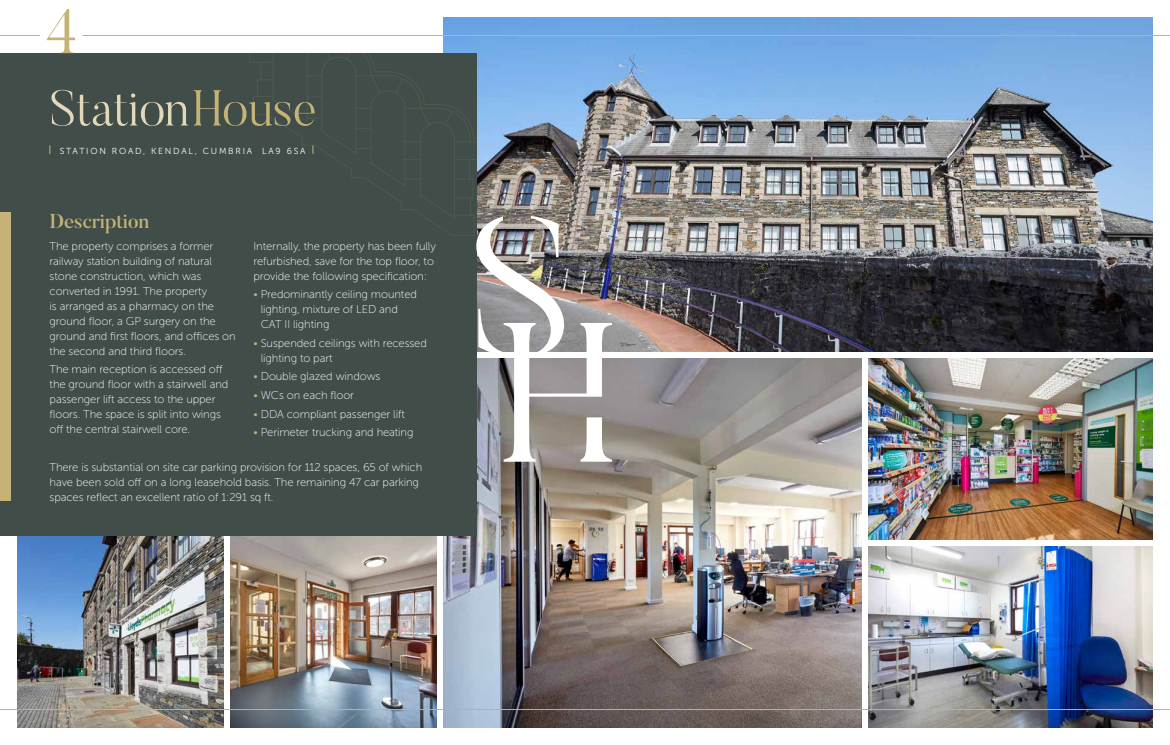
<style>
.page{position:relative;width:1170px;height:745px;background:#fff}
.page>*{position:absolute;margin:0;border:0;box-sizing:border-box;transform-origin:0 0}
.t1{font:300 62.5px "Butler";color:#c5b277}
.t2{font:300 50px "Butler";letter-spacing:-.01em;color:#e3d8b9}
.t3{font:500 20px "Butler";letter-spacing:-.01em;color:#c5b277}
.t4{font:11.25px/15px "Museo Sans 100";letter-spacing:-.01em;color:#fff}
.t5{font:8.75px "Museo Sans 300";letter-spacing:.2em;color:#fff}
.s1{color:#c5b277}
</style>
<div class="page">
<img style="left:443px;top:358px;width:418px;height:368px">
<img style="left:868px;top:358px;width:284px;height:181px">
<img style="left:868px;top:546px;width:284px;height:180px">
<img style="left:18px;top:535px;width:205px;height:191px">
<img style="left:230px;top:535px;width:206px;height:191px">
<img style="left:443px;top:18px;width:709px;height:333px">
<div style="left:0;top:53px;width:476px;height:482px;background:#404d49"></div>
<hr style="left:0;top:708px;width:1169px;height:1px;background:#c5b277">
<svg style="left:249px;top:53px;width:230px;height:182px"></svg>
<div style="left:0;top:213px;width:11px;height:287px;background:#c5b277"></div>
<img style="left:466px;top:216px;width:146px;height:245px">
<hr style="left:0;top:35px;width:40px;height:1px;background:#c5b277">
<hr style="left:82px;top:35px;width:1087px;height:1px;background:#c5b277">
<h1 class="t1" style="left:45px;top:-8px;width:34px">4</h1>
<h2 class="t2" style="left:50px;top:77px;width:268px">Station<span class="s1">House</span></h2>
<p class="t5" style="left:60px;top:146px;width:247px">STATION ROAD, KENDAL, CUMBRIA LA9 6SA</p>
<h3 class="t3" style="left:50px;top:208px;width:101px">Description</h3>
<p class="t4" style="left:50px;top:238px;width:188px">The property comprises a former railway station building of natural stone construction, which was converted in 1991. The property<br>is arranged as a pharmacy on the ground floor, a GP surgery on the ground and first floors, and offices on the second and third floors.</p>
<p class="t4" style="left:50px;top:362px;width:180px">The main reception is accessed off the ground floor with a stairwell and passenger lift access to the upper floors. The space is split into wings off the central stairwell core.</p>
<p class="t4" style="left:253px;top:238px;width:184px">Internally, the property has been fully refurbished, save for the top floor, to provide the following specification:</p>
<p class="t4" style="left:261px;top:287px;width:158px;text-indent:-7px"><span class="s1">•</span> Predominantly ceiling mounted lighting, mixture of LED and<br>CAT II lighting</p>
<p class="t4" style="left:261px;top:335px;width:168px;text-indent:-7px"><span class="s1">•</span> Suspended ceilings with recessed lighting to part</p>
<p class="t4" style="left:253px;top:369px;width:128px"><span class="s1">•</span> Double glazed windows</p>
<p class="t4" style="left:253px;top:387px;width:102px"><span class="s1">•</span> WCs on each floor</p>
<p class="t4" style="left:253px;top:406px;width:153px"><span class="s1">•</span> DDA compliant passenger lift</p>
<p class="t4" style="left:253px;top:424px;width:161px"><span class="s1">•</span> Perimeter trucking and heating</p>
<p class="t4" style="left:50px;top:459px;width:374px">There is substantial on site car parking provision for 112 spaces, 65 of which have been sold off on a long leasehold basis. The remaining 47 car parking spaces reflect an excellent ratio of 1:291 sq ft.</p>
</div>
